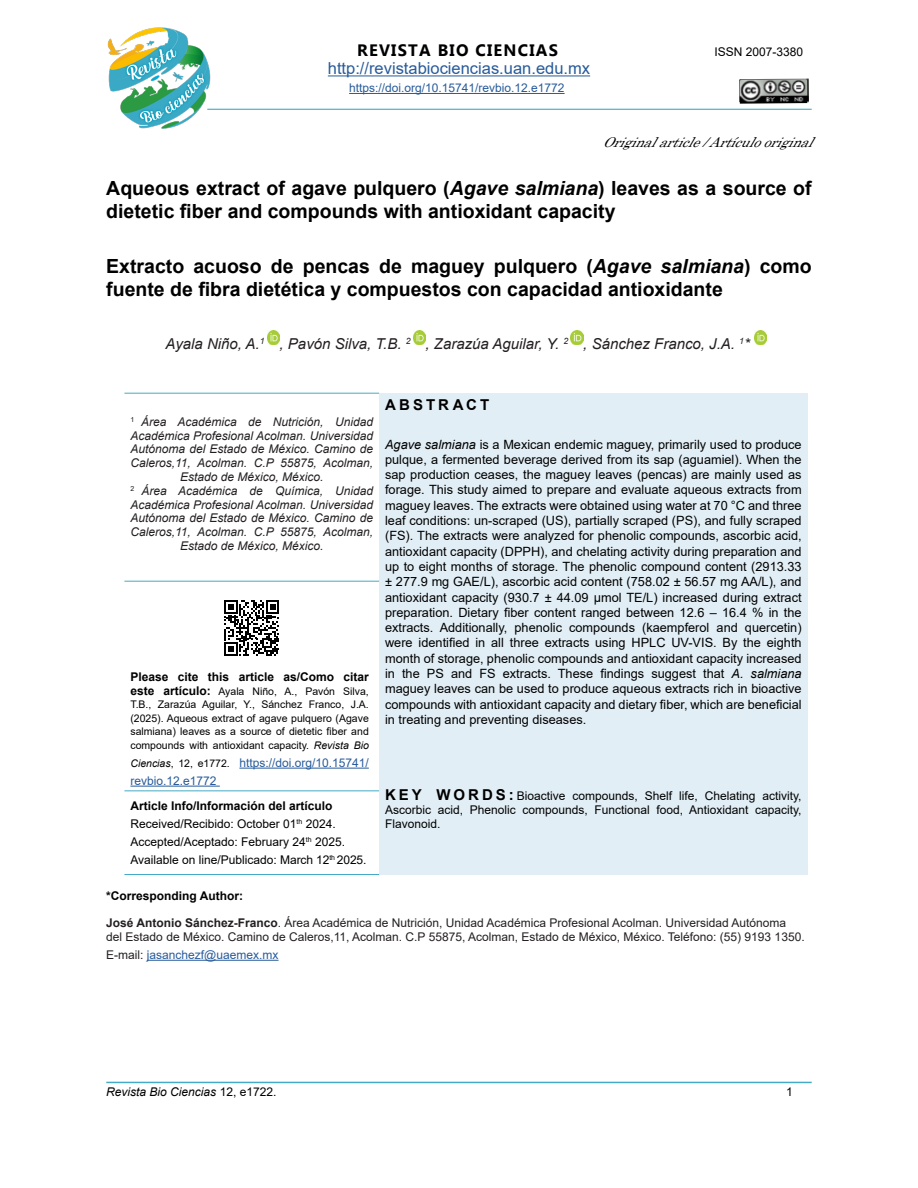
<style>
.page{position:relative;width:918px;height:1188px;background:#fff}
.page>*{position:absolute;margin:0;border:0;box-sizing:border-box;transform-origin:0 0}
.t1{font:700 19.5px/23.4px "Arial";color:#000}
.t2{font:16.5px "Arial";color:#275b9b}
.t3{font:700 16.5px "Microsoft Tai Le";letter-spacing:.075em;color:#000}
.t4{font:italic 15px "Arial";color:#231f20}
.t5{font:700 15px "Arial";letter-spacing:.205em;color:#000}
.t6{font:italic 13.5px "Century";color:#000}
.t7{font:12.75px/15.3px "Arial";color:#000;text-align:justify}
.t8{font:italic 12px/13.8px "Arial";color:#231f20;text-align:center}
.t9{font:12px/18px "Arial";color:#000;text-align:justify}
.t10{font:12px/14.4px "Arial";color:#231f20}
.t11{font:12px/18px "Arial";color:#275b9b}
.t12{font:700 12px "Arial";color:#000}
.t13{font:italic 12px "Arial";color:#000}
.t14{font:10.5px/13.5px "Arial";color:#000;text-align:justify}
.s1{font-style:italic}
.s2{font-weight:700;font-size:12px}
.s3{font-style:italic;font-size:10.5px;color:#000}
.s4{font-size:10.5px;color:#000}
.s5{font-weight:700}
.s6{color:#231f20}
.s7{font-weight:700;font-size:15px}
.s8{font-style:normal}
</style>
<div class="page">
<hr style="left:147px;top:960px;width:132px;height:1px;background:#275b9b">
<img style="left:267px;top:330px;width:13px;height:14px">
<img style="left:413px;top:330px;width:13px;height:14px">
<img style="left:571px;top:330px;width:12px;height:14px">
<img style="left:754px;top:330px;width:13px;height:14px">
<div style="left:379px;top:393px;width:429px;height:481px;background:#e2eef5"></div>
<hr style="left:124px;top:393px;width:255px;height:1px;background:#44aac5">
<hr style="left:124px;top:874px;width:255px;height:1px;background:#44aac5">
<hr style="left:124px;top:581px;width:255px;height:1px;background:#44aac5">
<hr style="left:124px;top:791px;width:255px;height:1px;background:#44aac5">
<hr style="left:239px;top:768px;width:130px;height:1px;background:#275b9b">
<hr style="left:130px;top:786px;width:90px;height:1px;background:#275b9b">
<svg style="left:224px;top:600px;width:55px;height:56px"></svg>
<hr style="left:106px;top:1082px;width:706px;height:1px;background:#44aac5">
<hr style="left:207px;top:109px;width:605px;height:1px;background:#44aac5">
<hr style="left:328px;top:76px;width:262px;height:1px;background:#275b9b">
<hr style="left:349px;top:93px;width:216px;height:1px;background:#275b9b">
<img style="left:739px;top:79px;width:70px;height:25px">
<img style="left:107px;top:27px;width:108px;height:102px">
<p class="t3" style="left:357px;top:41px;width:202px">REVISTA BIO CIENCIAS</p>
<p class="t9" style="left:715px;top:43px;width:90px">ISSN 2007-3380</p>
<p class="t2" style="left:328px;top:57px;width:264px">http://revistabiociencias.uan.edu.mx</p>
<p class="t11" style="left:349px;top:79px;width:217px">https://doi.org/10.15741/revbio.12.e1772</p>
<p class="t6" style="left:602px;top:131px;width:223px">Originalarticle/Artículooriginal</p>
<h1 class="t1" style="left:106px;top:177px;width:707px">Aqueous extract of agave pulquero (<span class="s1">Agave salmiana</span>) leaves as a source of dietetic fiber and compounds with antioxidant capacity</h1>
<h1 class="t1" style="left:106px;top:255px;width:707px">Extracto acuoso de pencas de maguey pulquero (<span class="s1">Agave salmiana</span>) como fuente de fibra dietética y compuestos con capacidad antioxidante</h1>
<p class="t4" style="left:165px;top:334px;width:586px">Ayala Niño, A.<sup>1</sup> , Pavón Silva, T.B. <sup>2</sup> , Zarazúa Aguilar, Y. <sup>2</sup> , Sánchez Franco, J.A. <sup>1</sup>*</p>
<p class="t5" style="left:385px;top:394px;width:106px">ABSTRACT</p>
<p class="t7" style="left:385px;top:436px;width:418px"><span class="s1">Agave salmiana</span> is a Mexican endemic maguey, primarily used to produce pulque, a fermented beverage derived from its sap (aguamiel). When the sap production ceases, the maguey leaves (pencas) are mainly used as forage. This study aimed to prepare and evaluate aqueous extracts from maguey leaves. The extracts were obtained using water at 70 °C and three leaf conditions: un-scraped (US), partially scraped (PS), and fully scraped (FS). The extracts were analyzed for phenolic compounds, ascorbic acid, antioxidant capacity (DPPH), and chelating activity during preparation and up to eight months of storage. The phenolic compound content (2913.33 ± 277.9 mg GAE/L), ascorbic acid content (758.02 ± 56.57 mg AA/L), and antioxidant capacity (930.7 ± 44.09 µmol TE/L) increased during extract preparation. Dietary fiber content ranged between 12.6 – 16.4 % in the extracts. Additionally, phenolic compounds (kaempferol and quercetin) were identified in all three extracts using HPLC UV-VIS. By the eighth month of storage, phenolic compounds and antioxidant capacity increased in the PS and FS extracts. These findings suggest that <span class="s1">A. salmiana </span>maguey leaves can be used to produce aqueous extracts rich in bioactive compounds with antioxidant capacity and dietary fiber, which are beneficial in treating and preventing diseases.</p>
<p class="t8" style="left:130px;top:415px;width:244px"><sup>1</sup> Área Académica de Nutrición, Unidad Académica Profesional Acolman. Universidad Autónoma del Estado de México. Camino de Caleros,11, Acolman. C.P 55875, Acolman, Estado de México, México.<br><sup>2</sup> Área Académica de Química, Unidad Académica Profesional Acolman. Universidad Autónoma del Estado de México. Camino de Caleros,11, Acolman. C.P 55875, Acolman, Estado de México, México.</p>
<p class="t12" style="left:130px;top:668px;width:240px">Please cite this article as/Como citar</p>
<p class="t14" style="left:130px;top:684px;width:240px"><span class="s2">este artículo:</span> Ayala Niño, A., Pavón Silva, T.B., Zarazúa Aguilar, Y., Sánchez Franco, J.A. (2025). Aqueous extract of agave pulquero (Agave salmiana) leaves as a source of dietetic fiber and compounds with antioxidant capacity. <span class="s1">Revista Bio</span></p>
<p class="t11" style="left:130px;top:754px;width:240px"><span class="s3">Ciencias</span><span class="s4">, 12, e1772.</span> https://doi.org/10.15741/ revbio.12.e1772</p>
<p class="t9" style="left:130px;top:797px;width:238px;text-align:left"><span class="s5">Article Info/Información del artículo </span>Received/Recibido: October 01<sup>th</sup> 2024.<br>Accepted/Aceptado: February 24<sup>th</sup> 2025.<br>Available on line/Publicado: March 12<sup>th</sup> 2025.</p>
<p class="t12" style="left:106px;top:888px;width:138px">*Corresponding Author:</p>
<p class="t10" style="left:106px;top:915px;width:700px"><span class="s5">José Antonio Sánchez-Franco</span>. Área Académica de Nutrición, Unidad Académica Profesional Acolman. Universidad Autónoma del Estado de México. Camino de Caleros,11, Acolman. C.P 55875, Acolman, Estado de México, México. Teléfono: (55) 9193 1350.</p>
<p class="t11" style="left:106px;top:946px;width:174px"><span class="s6">E-mail:</span> jasanchezf@uaemex.mx</p>
<p class="t9" style="left:385px;top:788px;width:418px;line-height:14.4px"><span class="s7">K E Y W O R D S :</span> Bioactive compounds, Shelf life, Chelating activity, Ascorbic acid, Phenolic compounds, Functional food, Antioxidant capacity, Flavonoid.</p>
<p class="t13" style="left:106px;top:1084px;width:172px">Revista Bio Ciencias <span class="s8">12, e1722.</span></p>
<p class="t9" style="left:786px;top:1083px;width:8px">1</p>
</div>
